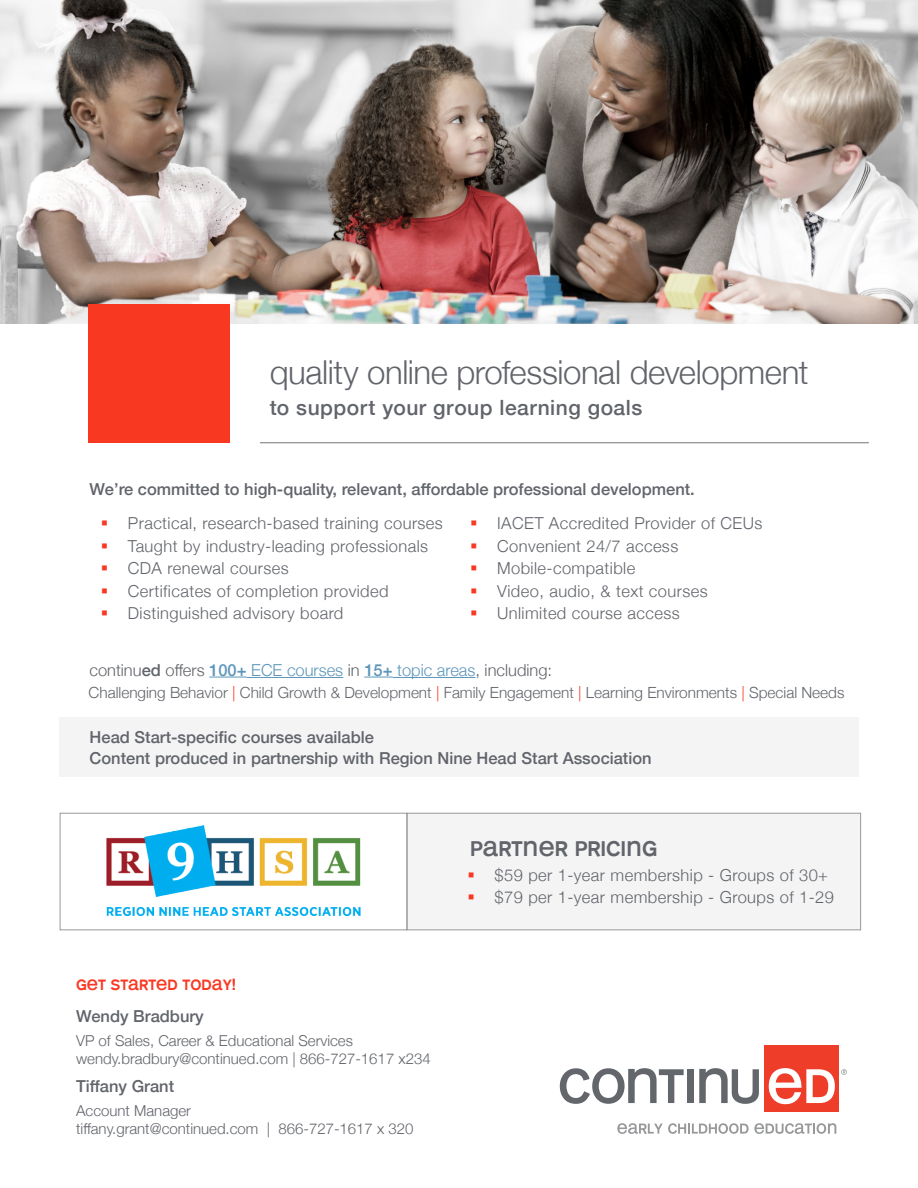
<style>
.page{position:relative;width:918px;height:1188px;background:#fff}
.page>*{position:absolute;margin:0;border:0;box-sizing:border-box;transform-origin:0 0}
.t1{font:300 33px "Helvetica Neue";letter-spacing:-.015em;color:#61646a}
.t2{font:25.65px "Mono Alphabet";color:#61646a}
.t3{font:500 21px "Helvetica Neue";letter-spacing:.025em;color:#61646a}
.t4{font:18px "Mono Alphabet";color:#f93822}
.t5{font:300 16.5px "Helvetica Neue";letter-spacing:.025em;color:#61646a}
.t6{font:500 16.5px/21px "Helvetica Neue";color:#61646a}
.t7{font:300 16.5px "Helvetica Neue";color:#61646a}
.t8{font:300 15.3px "Helvetica Neue";color:#61646a}
.t9{font:300 15px/18px "Helvetica Neue";color:#61646a}
.s1{color:#f93822}
.s2{font-weight:500}
.s3{font-weight:500;color:#5e96ba}
.s4{color:#5e96ba}
.s5{font-size:16.2px}
</style>
<div class="page">
<div style="left:407px;top:813px;width:454px;height:117px;background:#f4f4f4;border:1px solid #96989a"></div>
<div style="left:60px;top:718px;width:799px;height:59px;background:#f4f4f4"></div>
<img style="left:0;top:0;width:918px;height:324px">
<div style="left:260px;top:442px;width:608px;height:1px;border:1px solid #96989a"></div>
<div style="left:89px;top:304px;width:141px;height:139px;background:#f93822"></div>
<div style="left:764px;top:1045px;width:75px;height:66px;background:#ee3d29"></div>
<svg style="left:560px;top:1068px;width:124px;height:36px"></svg>
<div style="left:687px;top:1069px;width:7px;height:34px;background:#63676b"></div>
<svg style="left:699px;top:1068px;width:60px;height:36px"></svg>
<svg style="left:769px;top:1068px;width:66px;height:36px"></svg>
<svg style="left:841px;top:1069px;width:6px;height:6px"></svg>
<svg style="left:617px;top:1123px;width:219px;height:11px"></svg>
<hr style="left:209px;top:677px;width:38px;height:1px;background:#5e96ba">
<hr style="left:247px;top:677px;width:96px;height:1px;background:#5e96ba">
<svg style="left:364px;top:677px;width:29px;height:1px"></svg>
<hr style="left:393px;top:677px;width:82px;height:1px;background:#5e96ba">
<div style="left:60px;top:813px;width:347px;height:117px;border:1px solid #96989a"></div>
<img style="left:106px;top:825px;width:255px;height:91px">
<h1 class="t1" style="left:270px;top:345px;width:540px">quality online professional development</h1>
<p class="t3" style="left:270px;top:391px;width:374px">to support your group learning goals</p>
<p class="t6" style="left:90px;top:477px;width:607px">We’re committed to high-quality, relevant, affordable professional development.</p>
<p class="t5" style="left:101px;top:510px;width:343px"><span class="s1">▪</span> Practical, research-based training courses</p>
<p class="t5" style="left:101px;top:532px;width:329px"><span class="s1">▪</span> Taught by industry-leading professionals</p>
<p class="t5" style="left:101px;top:555px;width:189px"><span class="s1">▪</span> CDA renewal courses</p>
<p class="t5" style="left:101px;top:577px;width:289px"><span class="s1">▪</span> Certificates of completion provided</p>
<p class="t5" style="left:101px;top:600px;width:244px"><span class="s1">▪</span> Distinguished advisory board</p>
<p class="t5" style="left:470px;top:510px;width:294px"><span class="s1">▪</span> IACET Accredited Provider of CEUs</p>
<p class="t5" style="left:470px;top:532px;width:210px"><span class="s1">▪</span> Convenient 24/7 access</p>
<p class="t5" style="left:470px;top:555px;width:167px"><span class="s1">▪</span> Mobile-compatible</p>
<p class="t5" style="left:470px;top:577px;width:239px"><span class="s1">▪</span> Video, audio, &amp; text courses</p>
<p class="t5" style="left:470px;top:600px;width:211px"><span class="s1">▪</span> Unlimited course access</p>
<p class="t7" style="left:89px;top:657px;width:464px">continu<span class="s2">ed</span> offers <span class="s3">100+</span> <span class="s4">ECE courses</span> in <span class="s3">15+</span> <span class="s4">topic areas</span>, including:</p>
<p class="t8" style="left:89px;top:681px;width:757px">Challenging Behavior <span class="s1">|</span> Child Growth &amp; Development <span class="s1">|</span> Family Engagement <span class="s1">|</span> Learning Environments <span class="s1">|</span> Special Needs</p>
<p class="t6" style="left:90px;top:725px;width:564px">Head Start-specific courses available<br>Content produced in partnership with Region Nine Head Start Association</p>
<h2 class="t2" style="left:470px;top:832px;width:189px">PARTNER PRICING</h2>
<p class="t4" style="left:76px;top:973px;width:162px">GET STARTED TODAY<span class="s5">!</span></p>
<p class="t6" style="left:76px;top:1004px;width:129px">Wendy Bradbury</p>
<p class="t9" style="left:76px;top:1030px;width:356px">VP of Sales, Career &amp; Educational Services wendy.bradbury@continued.com | 866-727-1617 x234</p>
<p class="t6" style="left:76px;top:1074px;width:100px">Tiffany Grant</p>
<p class="t9" style="left:76px;top:1101px;width:339px">Account Manager<br>tiffany.grant@continued.com | 866-727-1617 x 320</p>
<p class="t5" style="left:468px;top:861px;width:362px"><span class="s1">▪</span> $59 per 1-year membership - Groups of 30+</p>
<p class="t5" style="left:468px;top:884px;width:368px"><span class="s1">▪</span> $79 per 1-year membership - Groups of 1-29</p>
</div>
